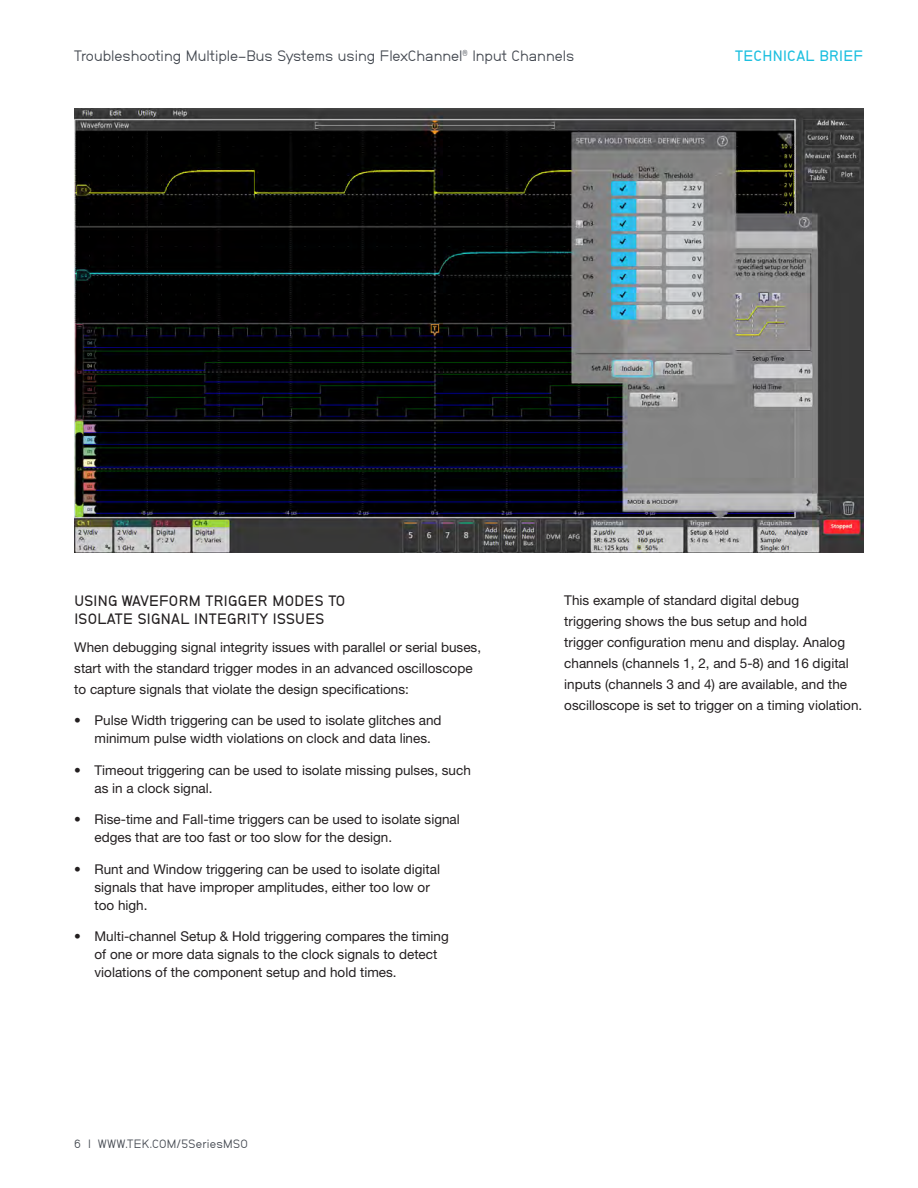
<style>
.page{position:relative;width:918px;height:1188px;background:#fff}
.page>*{position:absolute;margin:0;border:0;box-sizing:border-box;transform-origin:0 0}
.t1{font:15px "Neubau Grotesk Nor";color:#41464e}
.Subheads{font:15px/18px "Neubau Grotesk Hal";letter-spacing:.02em;color:#231f20}
.t2{font:15px "Neubau Grotesk Hal";letter-spacing:.02em;color:#1cbfdf}
.Body_-_bulleted_list{font:13.5px/18px "Helvetica Neue";color:#231f20}
.Body_-_regular{font:13.5px/21px "Helvetica Neue";color:#231f20}
.t3{font:12px "Neubau Grotesk Nor";letter-spacing:.02em;color:#41464e}
</style>
<div class="page">
<img style="left:74px;top:108px;width:790px;height:444px">
<p class="t1" style="left:74px;top:47px;width:502px">Troubleshooting Multiple-Bus Systems using FlexChannel<sup>®</sup> Input Channels</p>
<p class="t2" style="left:735px;top:46px;width:129px">TECHNICAL BRIEF</p>
<p class="Subheads" style="left:74px;top:591px;width:273px">USING WAVEFORM TRIGGER MODES TO<br>ISOLATE SIGNAL INTEGRITY ISSUES</p>
<p class="Body_-_regular" style="left:74px;top:636px;width:408px">When debugging signal integrity issues with parallel or serial buses, start with the standard trigger modes in an advanced oscilloscope to capture signals that violate the design specifications:</p>
<p class="Body_-_bulleted_list" style="left:95px;top:711px;width:349px;text-indent:-20px">• Pulse Width triggering can be used to isolate glitches and minimum pulse width violations on clock and data lines.</p>
<p class="Body_-_bulleted_list" style="left:95px;top:761px;width:378px;text-indent:-20px">• Timeout triggering can be used to isolate missing pulses, such as in a clock signal.</p>
<p class="Body_-_bulleted_list" style="left:95px;top:810px;width:367px;text-indent:-20px">• Rise-time and Fall-time triggers can be used to isolate signal edges that are too fast or too slow for the design.</p>
<p class="Body_-_bulleted_list" style="left:95px;top:860px;width:347px;text-indent:-20px">• Runt and Window triggering can be used to isolate digital signals that have improper amplitudes, either too low or too high.</p>
<p class="Body_-_bulleted_list" style="left:95px;top:927px;width:356px;text-indent:-20px">• Multi-channel Setup &amp; Hold triggering compares the timing of one or more data signals to the clock signals to detect violations of the component setup and hold times.</p>
<p class="t3" style="left:74px;top:1137px;width:175px">6 | WWW.TEK.COM/5SeriesMSO</p>
<p class="Body_-_regular" style="left:564px;top:589px;width:300px">This example of standard digital debug<br>triggering shows the bus setup and hold<br>trigger configuration menu and display. Analog channels (channels 1, 2, and 5-8) and 16 digital inputs (channels 3 and 4) are available, and the oscilloscope is set to trigger on a timing violation.</p>
</div>
